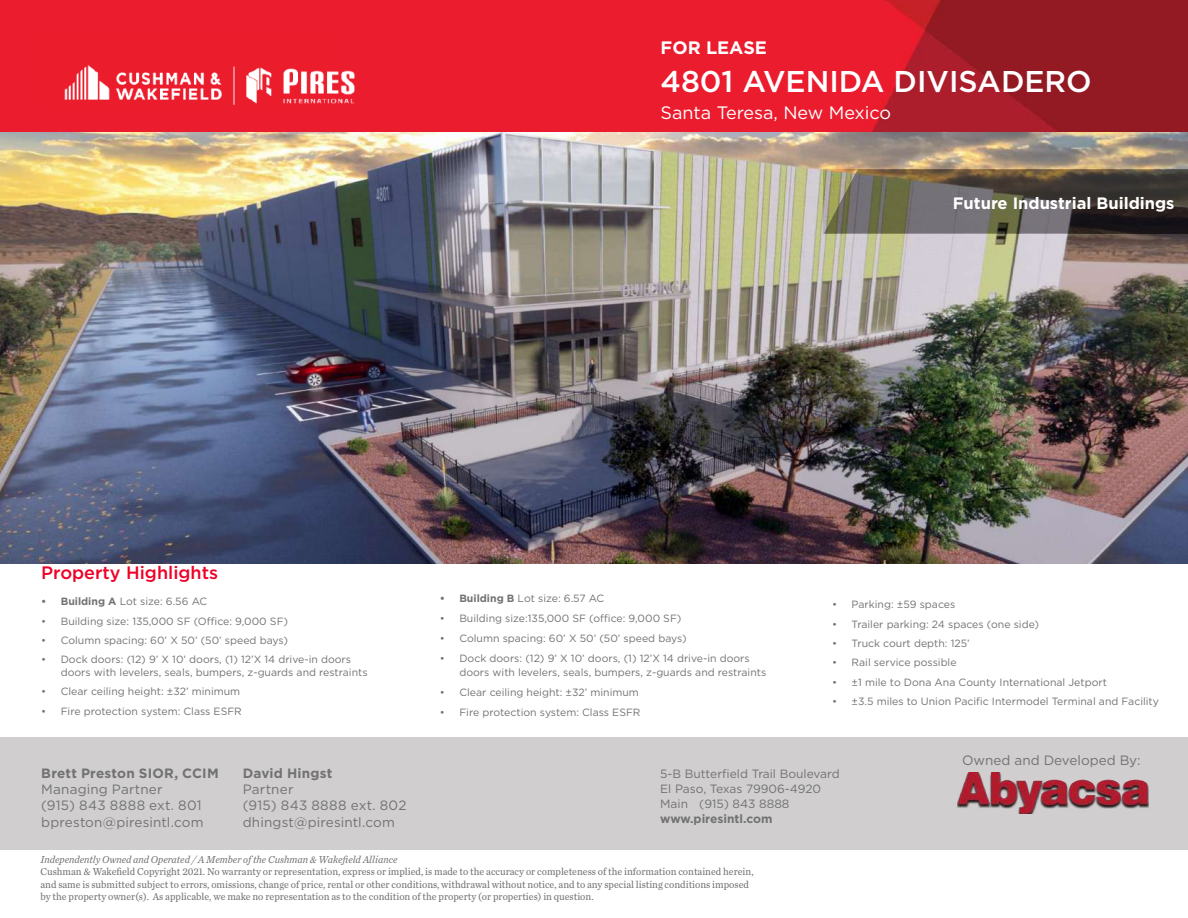
<style>
.page{position:relative;width:1188px;height:918px;background:#fff}
.page>*{position:absolute;margin:0;border:0;box-sizing:border-box;transform-origin:0 0}
.t1{font:500 30px "Gotham";color:#fff}
.t2{font:18px "Gotham";color:#fff}
.t3{font:500 18px "Gotham";color:#ef0027}
.t4{font:700 18px "Gotham";color:#fff}
.t5{font:700 16.5px "Gotham";color:#fff}
.t6{font:13.5px/16.2px "Gotham";letter-spacing:.01em;color:#717271}
.t7{font:700 13.5px "Gotham";letter-spacing:.015em;color:#717271}
.t8{font:12px/15px "Gotham";color:#717271}
.t9{font:700 12px "Gotham";color:#717271}
.t10{font:10.5px/12.6px "Gotham";color:#717271}
.t11{font:10.5px/12.6px "Chronicle Text G2";color:#717271;scale:.95 1}
.t12{font:italic 10.5px "Chronicle Text G2";color:#717271;scale:.95 1}
.s1{font-weight:700}
</style>
<div class="page">
<div style="left:0;top:737px;width:1188px;height:112px;background:#d0cecf"></div>
<img style="left:0;top:0;width:1188px;height:133px">
<div style="left:39px;top:32px;width:294px;height:77px;background:#eb1c2b"></div>
<img style="left:64px;top:48px;width:314px;height:60px">
<img style="left:0;top:133px;width:1188px;height:431px">
<svg style="left:824px;top:169px;width:364px;height:65px;background:#5b554a"></svg>
<img style="left:958px;top:773px;width:191px;height:41px">
<h2 class="t4" style="left:661px;top:35px;width:108px">FOR LEASE</h2>
<h1 class="t1" style="left:661px;top:62px;width:433px">4801 AVENIDA DIVISADERO</h1>
<h2 class="t2" style="left:661px;top:101px;width:232px">Santa Teresa, New Mexico</h2>
<h3 class="t5" style="left:953px;top:192px;width:223px">Future Industrial Buildings</h3>
<h2 class="t3" style="left:41px;top:561px;width:178px">Property Highlights</h2>
<p class="t10" style="left:41px;top:595px;width:168px"><span class="s1">• Building A</span> Lot size: 6.56 AC</p>
<p class="t10" style="left:41px;top:614px;width:248px">• Building size: 135,000 SF (Office: 9,000 SF)</p>
<p class="t10" style="left:41px;top:634px;width:248px">• Column spacing: 60’ X 50’ (50’ speed bays)</p>
<p class="t10" style="left:61px;top:653px;width:308px;text-indent:-20px">• Dock doors: (12) 9’ X 10’ doors, (1) 12’X 14 drive-in doors doors with levelers, seals, bumpers, z-guards and restraints</p>
<p class="t10" style="left:41px;top:685px;width:200px">• Clear ceiling height: ±32’ minimum</p>
<p class="t10" style="left:41px;top:704px;width:202px">• Fire protection system: Class ESFR</p>
<p class="t10" style="left:440px;top:591px;width:166px"><span class="s1">• Building B</span> Lot size: 6.57 AC</p>
<p class="t10" style="left:440px;top:612px;width:243px">• Building size:135,000 SF (office: 9,000 SF)</p>
<p class="t10" style="left:440px;top:632px;width:248px">• Column spacing: 60’ X 50’ (50’ speed bays)</p>
<p class="t10" style="left:459px;top:652px;width:308px;line-height:13.5px;text-indent:-20px">• Dock doors: (12) 9’ X 10’ doors, (1) 12’X 14 drive-in doors doors with levelers, seals, bumpers, z-guards and restraints</p>
<p class="t10" style="left:440px;top:686px;width:200px">• Clear ceiling height: ±32’ minimum</p>
<p class="t10" style="left:440px;top:706px;width:202px">• Fire protection system: Class ESFR</p>
<p class="t10" style="left:832px;top:598px;width:125px">• Parking: ±59 spaces</p>
<p class="t10" style="left:832px;top:617px;width:209px">• Trailer parking: 24 spaces (one side)</p>
<p class="t10" style="left:832px;top:637px;width:139px">• Truck court depth: 125’</p>
<p class="t10" style="left:832px;top:656px;width:126px">• Rail service possible</p>
<p class="t10" style="left:832px;top:676px;width:276px">• ±1 mile to Dona Ana County International Jetport</p>
<p class="t10" style="left:832px;top:695px;width:328px">• ±3.5 miles to Union Pacific Intermodel Terminal and Facility</p>
<p class="t7" style="left:243px;top:764px;width:91px">David Hingst</p>
<p class="t6" style="left:243px;top:781px;width:165px">Partner<br>(915) 843 8888 ext. 802 dhingst@piresintl.com</p>
<p class="t12" style="left:40px;top:851px;width:377px">Independently Owned and Operated / A Member of the Cushman &amp; Wakefield Alliance</p>
<p class="t11" style="left:40px;top:865px;width:752px">Cushman &amp; Wakefield Copyright 2021. No warranty or representation, express or implied, is made to the accuracy or completeness of the information contained herein, and same is submitted subject to errors, omissions, change of price, rental or other conditions, withdrawal without notice, and to any special listing conditions imposed by the property owner(s). As applicable, we make no representation as to the condition of the property (or properties) in question.</p>
<p class="t7" style="left:41px;top:764px;width:179px">Brett Preston SIOR, CCIM</p>
<p class="t6" style="left:41px;top:781px;width:164px">Managing Partner<br>(915) 843 8888 ext. 801 bpreston@piresintl.com</p>
<p class="t8" style="left:660px;top:766px;width:181px">5-B Butterfield Trail Boulevard<br>El Paso, Texas 79906-4920<br>Main (915) 843 8888</p>
<p class="t9" style="left:660px;top:811px;width:114px">www.piresintl.com</p>
<p class="t6" style="left:962px;top:752px;width:180px">Owned and Developed By:</p>
</div>
